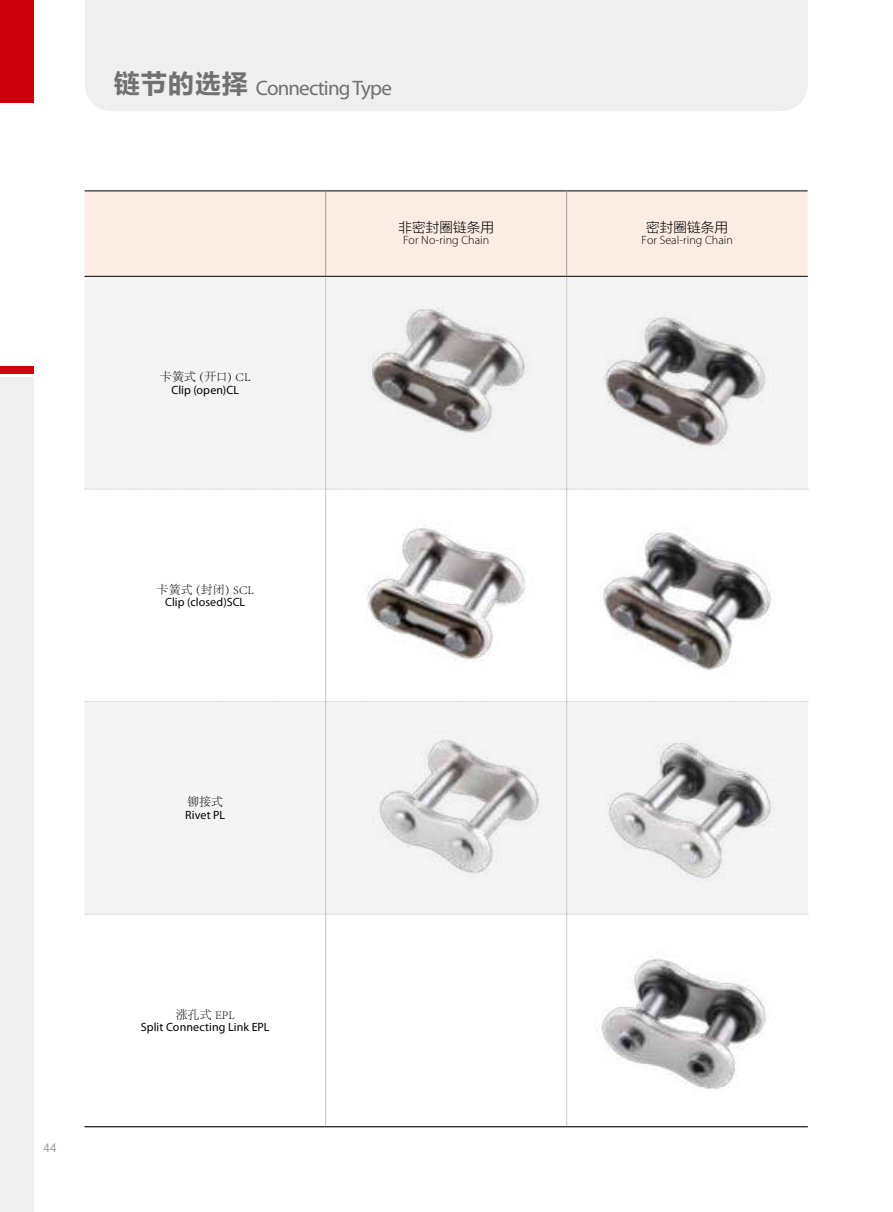
<style>
.page{position:relative;width:893px;height:1212px;background:#fff}
.page>*{position:absolute;margin:0;border:0;box-sizing:border-box;transform-origin:0 0}
.t1{font:21px "Myriad Pro";letter-spacing:-.04em;color:#727171}
.t2{font:13.5px "FZLTXHK GBK1 0";letter-spacing:.015em;color:#000}
.t3{font:12px "Myriad Pro";letter-spacing:.005em;color:#000}
.t4{font:300 12px "Myriad Pro";letter-spacing:.005em;color:#000}
.t5{font:300 12px "Adobe Song Std";letter-spacing:.01em;color:#000}
.t6{font:12px "Arial";color:#9fa0a0}
.s1{font-family:"FZLTCHJW GB1 0";font-size:27px}
</style>
<div class="page">
<div style="left:0;top:377px;width:34px;height:835px;background:#efefef"></div>
<div style="left:0;top:366px;width:34px;height:7px;background:#cb000c"></div>
<div style="left:0;top:0;width:34px;height:103px;background:#cb000c"></div>
<div style="left:85px;top:191px;width:723px;height:85px;background:#fcede4"></div>
<svg style="left:85px;top:277px;width:723px;height:637px;fill:#f4f4f4"></svg>
<hr style="left:325px;top:277px;width:1px;height:212px;background:#c9caca">
<hr style="left:566px;top:277px;width:1px;height:212px;background:#c9caca">
<hr style="left:325px;top:489px;width:1px;height:212px;background:#c9caca">
<hr style="left:566px;top:489px;width:1px;height:212px;background:#c9caca">
<hr style="left:325px;top:702px;width:1px;height:212px;background:#c9caca">
<hr style="left:566px;top:702px;width:1px;height:212px;background:#c9caca">
<hr style="left:325px;top:914px;width:1px;height:212px;background:#c9caca">
<hr style="left:566px;top:914px;width:1px;height:212px;background:#c9caca">
<svg style="left:85px;top:489px;width:723px;height:1px"></svg>
<svg style="left:85px;top:701px;width:723px;height:1px"></svg>
<svg style="left:85px;top:914px;width:723px;height:1px"></svg>
<hr style="left:85px;top:190px;width:241px;height:1px;background:#000">
<hr style="left:326px;top:190px;width:241px;height:1px;background:#000">
<hr style="left:567px;top:190px;width:241px;height:1px;background:#000">
<hr style="left:325px;top:191px;width:1px;height:85px;background:#9fa0a0">
<hr style="left:566px;top:191px;width:1px;height:85px;background:#9fa0a0">
<hr style="left:85px;top:276px;width:241px;height:1px;background:#000">
<hr style="left:326px;top:276px;width:241px;height:1px;background:#000">
<hr style="left:567px;top:276px;width:241px;height:1px;background:#000">
<hr style="left:85px;top:1126px;width:241px;height:1px;background:#000">
<hr style="left:326px;top:1126px;width:241px;height:1px;background:#000">
<hr style="left:567px;top:1126px;width:241px;height:1px;background:#000">
<div style="left:85px;top:0;width:723px;height:111px;background:#efefef"></div>
<img style="left:596px;top:956px;width:170px;height:133px">
<img style="left:349px;top:296px;width:205px;height:180px">
<img style="left:584px;top:296px;width:205px;height:180px">
<img style="left:349px;top:720px;width:205px;height:180px">
<img style="left:584px;top:720px;width:206px;height:180px">
<img style="left:344px;top:500px;width:205px;height:179px">
<img style="left:584px;top:508px;width:205px;height:180px">
<h1 class="t1" style="left:113px;top:79px;width:280px"><span class="s1">链节的选择</span> Connecting Type</h1>
<p class="t5" style="left:160px;top:371px;width:92px">卡簧式（开口）CL</p>
<p class="t3" style="left:171px;top:385px;width:69px">Clip (open)CL</p>
<p class="t5" style="left:157px;top:583px;width:99px">卡簧式（封闭）SCL</p>
<p class="t3" style="left:165px;top:597px;width:82px">Clip (closed)SCL</p>
<p class="t5" style="left:187px;top:796px;width:37px">铆接式</p>
<p class="t3" style="left:185px;top:810px;width:41px">Rivet PL</p>
<p class="t2" style="left:398px;top:220px;width:97px">非密封圈链条用</p>
<p class="t4" style="left:403px;top:236px;width:88px">For No-ring Chain</p>
<p class="t6" style="left:44px;top:1141px;width:15px">44</p>
<p class="t5" style="left:176px;top:1008px;width:60px">涨孔式 EPL</p>
<p class="t3" style="left:141px;top:1022px;width:130px">Split Connecting Link EPL</p>
<p class="t2" style="left:646px;top:220px;width:83px">密封圈链条用</p>
<p class="t4" style="left:641px;top:236px;width:93px">For Seal-ring Chain</p>
</div>
